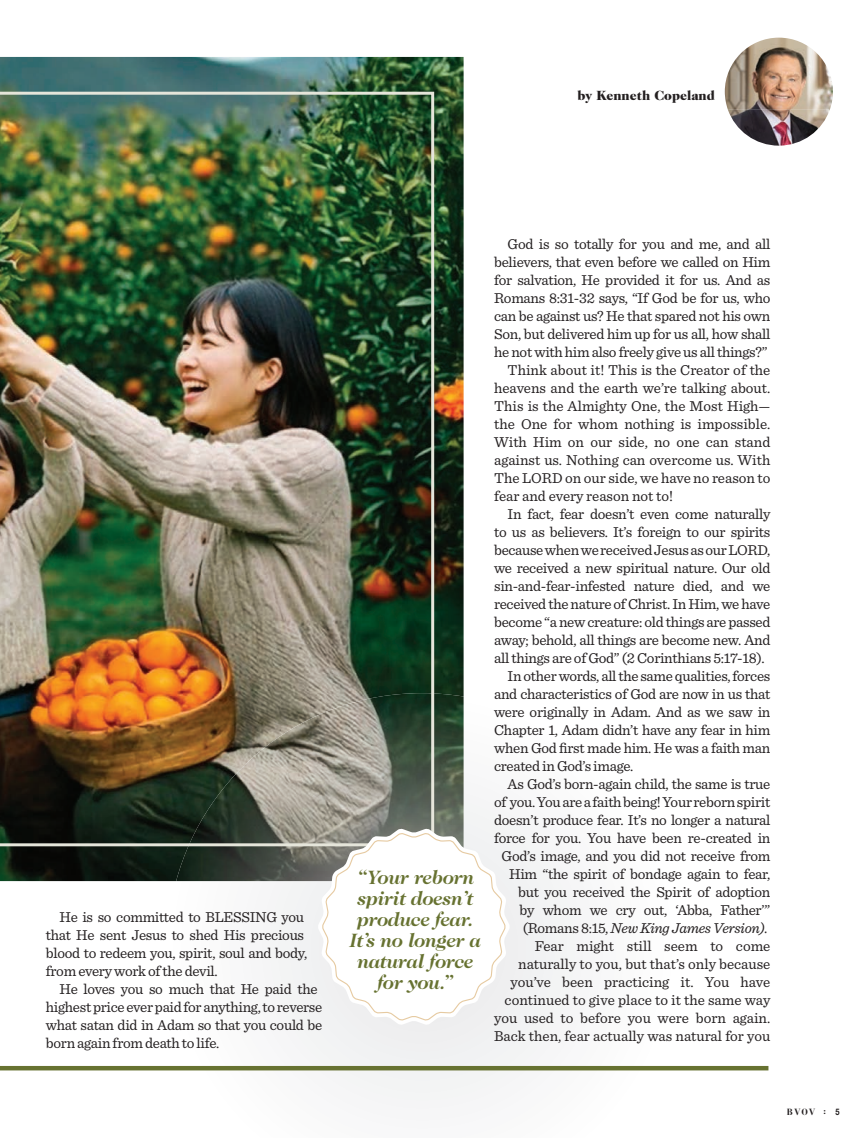
<style>
.page{position:relative;width:866px;height:1138px;background:#fff}
.page>*{position:absolute;margin:0;border:0;box-sizing:border-box;transform-origin:0 0}
.t1{font:italic 700 19.5px/21px "Caslon 224 Std";letter-spacing:-.02em;color:#677231;text-align:center}
.t2{font:15px/18px "Sentinel";letter-spacing:-.02em;color:#231f20}
.t3{font:15px "Sentinel";color:#231f20}
.t4{font:italic 15px "Sentinel";letter-spacing:-.02em;color:#231f20}
.t5{font:900 13.5px "Caslon 224 Std";color:#231f20}
.t6{font:700 9px "Bauer Bodoni Std";color:#231f20}
.s1{font-style:normal}
.s2{font-family:"Helvetica Neue LT Std"}
</style>
<div class="page">
<img style="left:0;top:57px;width:463px;height:824px">
<svg style="left:167px;top:696px;width:509px;height:405px"></svg>
<img style="left:176px;top:693px;width:287px;height:188px">
<img style="left:0;top:92px;width:434px;height:754px">
<hr style="left:0;top:1066px;width:768px;height:4px;background:#677231">
<img style="left:724px;top:38px;width:108px;height:72px">
<img style="left:728px;top:110px;width:101px;height:36px">
<svg style="left:316px;top:827px;width:195px;height:200px"></svg>
<p class="t5" style="left:577px;top:88px;width:139px">by Kenneth Copeland</p>
<p class="t2" style="left:46px;top:907px;width:263px;text-indent:14px">He is so committed to BLESSING you that He sent Jesus to shed His precious blood to redeem you, spirit, soul and body, from every work of the devil.</p>
<p class="t2" style="left:46px;top:979px;width:278px;text-indent:14px">He loves you so much that He paid the highest price ever paid for anything, to reverse what satan did in Adam so that you could be born again from death to life.</p>
<h1 class="t1" style="left:349px;top:867px;width:133px">“Your reborn spirit doesn’t produce fear.<br>It’s no longer a natural force for you.”</h1>
<p class="t2" style="left:507px;top:234px;width:264px">God is so totally for you and me, and all</p>
<p class="t2" style="left:494px;top:252px;width:278px">believers, that even before we called on Him</p>
<p class="t2" style="left:494px;top:270px;width:278px">for salvation, He provided it for us. And as</p>
<p class="t2" style="left:494px;top:288px;width:278px">Romans 8:31-32 says, “If God be for us, who</p>
<p class="t2" style="left:494px;top:306px;width:277px">can be against us? He that spared not his own</p>
<p class="t2" style="left:494px;top:324px;width:278px">Son, but delivered him up for us all, how shall</p>
<p class="t2" style="left:494px;top:342px;width:275px">he not with him also freely give us all things?”</p>
<p class="t3" style="left:507px;top:359px;width:264px">Think about it! This is the Creator of the</p>
<p class="t3" style="left:494px;top:377px;width:278px">heavens and the earth we’re talking about.</p>
<p class="t3" style="left:494px;top:395px;width:278px">This is the Almighty One, the Most High—</p>
<p class="t3" style="left:494px;top:413px;width:277px">the One for whom nothing is impossible.</p>
<p class="t3" style="left:494px;top:431px;width:278px">With Him on our side, no one can stand</p>
<p class="t3" style="left:494px;top:449px;width:277px">against us. Nothing can overcome us. With</p>
<p class="t3" style="left:494px;top:467px;width:278px">The LORD on our side, we have no reason to</p>
<p class="t3" style="left:494px;top:485px;width:180px">fear and every reason not to!</p>
<p class="t2" style="left:507px;top:504px;width:264px">In fact, fear doesn’t even come naturally</p>
<p class="t2" style="left:494px;top:522px;width:277px">to us as believers. It’s foreign to our spirits</p>
<p class="t2" style="left:494px;top:540px;width:278px">because when we received Jesus as our LORD,</p>
<p class="t2" style="left:494px;top:558px;width:277px">we received a new spiritual nature. Our old</p>
<p class="t2" style="left:494px;top:576px;width:277px">sin-and-fear-infested nature died, and we</p>
<p class="t2" style="left:494px;top:594px;width:278px">received the nature of Christ. In Him, we have</p>
<p class="t2" style="left:494px;top:612px;width:278px">become “a new creature: old things are passed</p>
<p class="t2" style="left:494px;top:630px;width:278px">away; behold, all things are become new. And</p>
<p class="t2" style="left:494px;top:648px;width:272px">all things are of God” (2 Corinthians 5:17-18).</p>
<p class="t2" style="left:507px;top:666px;width:264px">In other words, all the same qualities, forces</p>
<p class="t2" style="left:494px;top:684px;width:278px">and characteristics of God are now in us that</p>
<p class="t2" style="left:494px;top:702px;width:278px">were originally in Adam. And as we saw in</p>
<p class="t2" style="left:494px;top:720px;width:278px">Chapter 1, Adam didn’t have any fear in him</p>
<p class="t2" style="left:494px;top:738px;width:277px">when God first made him. He was a faith man</p>
<p class="t2" style="left:494px;top:756px;width:141px">created in God’s image.</p>
<p class="t2" style="left:507px;top:774px;width:264px">As God’s born-again child, the same is true</p>
<p class="t2" style="left:494px;top:792px;width:277px">of you. You are a faith being! Your reborn spirit</p>
<p class="t2" style="left:494px;top:810px;width:278px">doesn’t produce fear. It’s no longer a natural</p>
<p class="t2" style="left:494px;top:828px;width:278px">force for you. You have been re-created in</p>
<p class="t2" style="left:501px;top:846px;width:270px">God’s image, and you did not receive from</p>
<p class="t2" style="left:509px;top:864px;width:263px">Him “the spirit of bondage again to fear,</p>
<p class="t2" style="left:518px;top:882px;width:253px">but you received the Spirit of adoption</p>
<p class="t2" style="left:519px;top:900px;width:252px">by whom we cry out, ‘Abba, Father’”</p>
<p class="t4" style="left:522px;top:917px;width:247px"><span class="s1">(Romans 8:15,</span> New King James Version).</p>
<p class="t3" style="left:534px;top:935px;width:237px">Fear might still seem to come</p>
<p class="t3" style="left:518px;top:953px;width:254px">naturally to you, but that’s only because</p>
<p class="t3" style="left:510px;top:971px;width:261px">you’ve been practicing it. You have</p>
<p class="t3" style="left:504px;top:989px;width:267px">continued to give place to it the same way</p>
<p class="t3" style="left:494px;top:1007px;width:277px">you used to before you were born again.</p>
<p class="t3" style="left:494px;top:1025px;width:277px">Back then, fear actually was natural for you</p>
<p class="t6" style="left:786px;top:1106px;width:54px">BVOV : <span class="s2">5</span></p>
</div>
